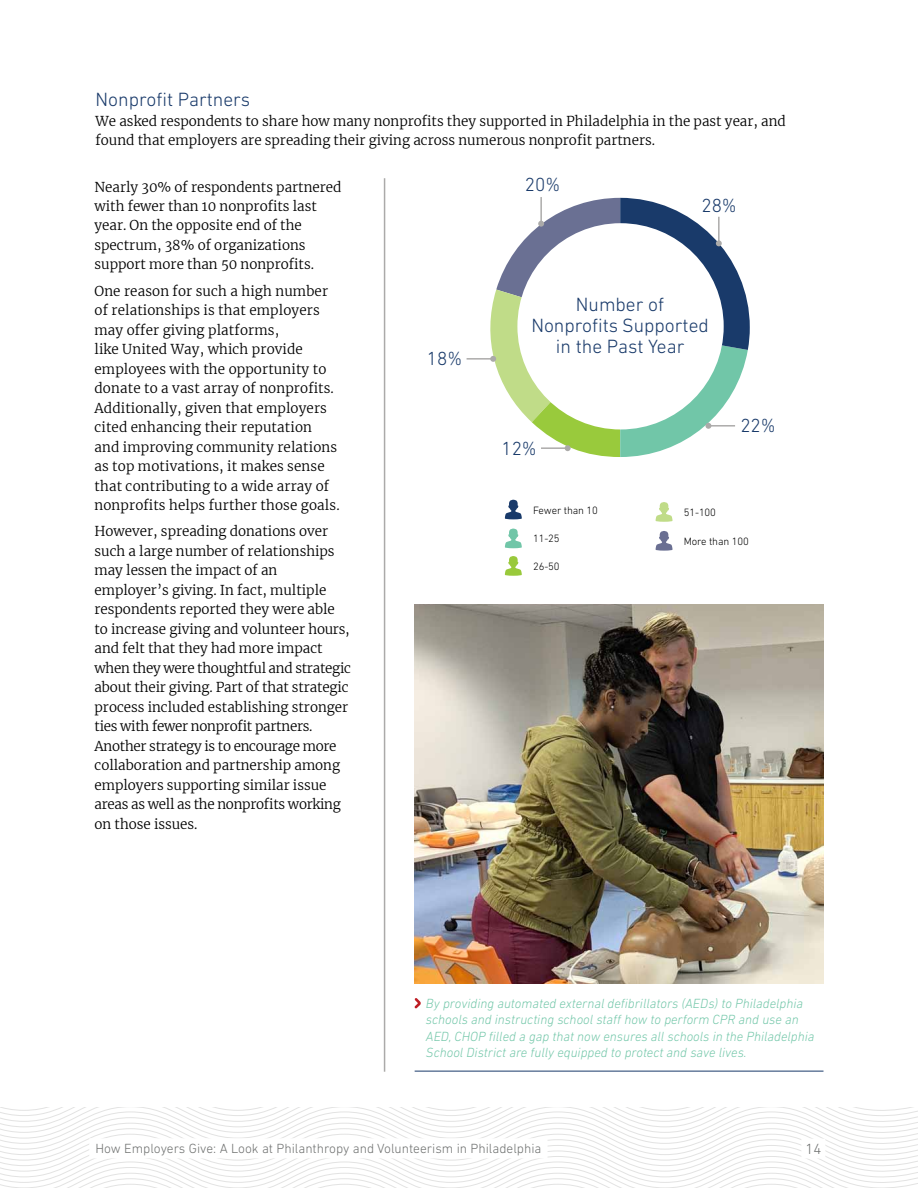
<style>
.page{position:relative;width:918px;height:1188px;background:#fff}
.page>*{position:absolute;margin:0;border:0;box-sizing:border-box;transform-origin:0 0}
.t1{font:300 19.5px/21px "DIN Next LT Pro";color:#193a6a;text-align:center}
.t2{font:300 19.35px "DIN Next LT Pro";color:#193a6a}
.t3{font:300 15px "DIN Next LT Pro";color:#6f7170}
.t4{font:300 13.5px/19.5px "Merriweather";color:#000}
.t5{font:italic 300 13.5px/16.5px "DIN Next LT Pro";color:#71c6a8}
.t6{font:300 13.5px "DIN Next LT Pro";color:#6f7170}
.t7{font:300 10.8px "DIN Next LT Pro";letter-spacing:-.01em;color:#000}
</style>
<div class="page">
<hr style="left:384px;top:178px;width:1px;height:894px;background:#abaaa9">
<svg style="left:505px;top:499px;width:17px;height:20px"></svg>
<svg style="left:505px;top:528px;width:17px;height:20px"></svg>
<svg style="left:505px;top:556px;width:17px;height:20px"></svg>
<svg style="left:656px;top:502px;width:17px;height:20px"></svg>
<svg style="left:656px;top:531px;width:17px;height:20px"></svg>
<hr style="left:540px;top:197px;width:2px;height:27px;background:#abaaa9">
<hr style="left:415px;top:1071px;width:409px;height:1px;background:#193a6a">
<svg style="left:415px;top:998px;width:6px;height:11px"></svg>
<img style="left:415px;top:604px;width:409px;height:379px">
<hr style="left:467px;top:358px;width:26px;height:2px;background:#abaaa9">
<svg style="left:485px;top:198px;width:265px;height:259px"></svg>
<svg style="left:0;top:1107px;width:918px;height:81px"></svg>
<div style="left:802px;top:1139px;width:23px;height:19px;background:#fff"></div>
<div style="left:90px;top:1139px;width:457px;height:19px;background:#fff"></div>
<h1 class="t1" style="left:96px;top:89px;width:156px">Nonprofit Partners</h1>
<p class="t4" style="left:96px;top:111px;width:692px">We asked respondents to share how many nonprofits they supported in Philadelphia in the past year, and found that employers are spreading their giving across numerous nonprofit partners.</p>
<p class="t4" style="left:95px;top:176px;width:249px">Nearly 30% of respondents partnered with fewer than 10 nonprofits last year. On the opposite end of the spectrum, 38% of organizations support more than 50 nonprofits.</p>
<p class="t4" style="left:95px;top:281px;width:247px">One reason for such a high number of relationships is that employers may offer giving platforms,<br>like United Way, which provide employees with the opportunity to donate to a vast array of nonprofits.<br>Additionally, given that employers cited enhancing their reputation and improving community relations as top motivations, it makes sense that contributing to a wide array of nonprofits helps further those goals.</p>
<p class="t4" style="left:95px;top:521px;width:258px">However, spreading donations over such a large number of relationships may lessen the impact of an employer’s giving. In fact, multiple respondents reported they were able to increase giving and volunteer hours, and felt that they had more impact when they were thoughtful and strategic about their giving. Part of that strategic process included establishing stronger ties with fewer nonprofit partners.<br>Another strategy is to encourage more collaboration and partnership among employers supporting similar issue areas as well as the nonprofits working on those issues.</p>
<h2 class="t2" style="left:525px;top:173px;width:37px">20%</h2>
<h2 class="t2" style="left:701px;top:194px;width:37px">28%</h2>
<h1 class="t1" style="left:531px;top:294px;width:179px">Number of<br>Nonprofits Supported in the Past Year</h1>
<h2 class="t2" style="left:427px;top:347px;width:37px">18%</h2>
<h2 class="t2" style="left:740px;top:414px;width:37px">22%</h2>
<h2 class="t2" style="left:501px;top:438px;width:37px">12%</h2>
<p class="t7" style="left:533px;top:504px;width:66px">Fewer than 10</p>
<p class="t7" style="left:533px;top:532px;width:28px">11-25</p>
<p class="t7" style="left:533px;top:560px;width:28px">26-50</p>
<p class="t7" style="left:684px;top:506px;width:34px">51-100</p>
<p class="t7" style="left:684px;top:536px;width:66px">More than 100</p>
<p class="t5" style="left:426px;top:995px;width:390px">By providing automated external defibrillators (AEDs) to Philadelphia schools and instructing school staff how to perform CPR and use an AED, CHOP filled a gap that now ensures all schools in the Philadelphia School District are fully equipped to protect and save lives.</p>
<p class="t6" style="left:95px;top:1141px;width:448px">How Employers Give: A Look at Philanthropy and Volunteerism in Philadelphia</p>
<p class="t3" style="left:805px;top:1140px;width:17px">14</p>
</div>
